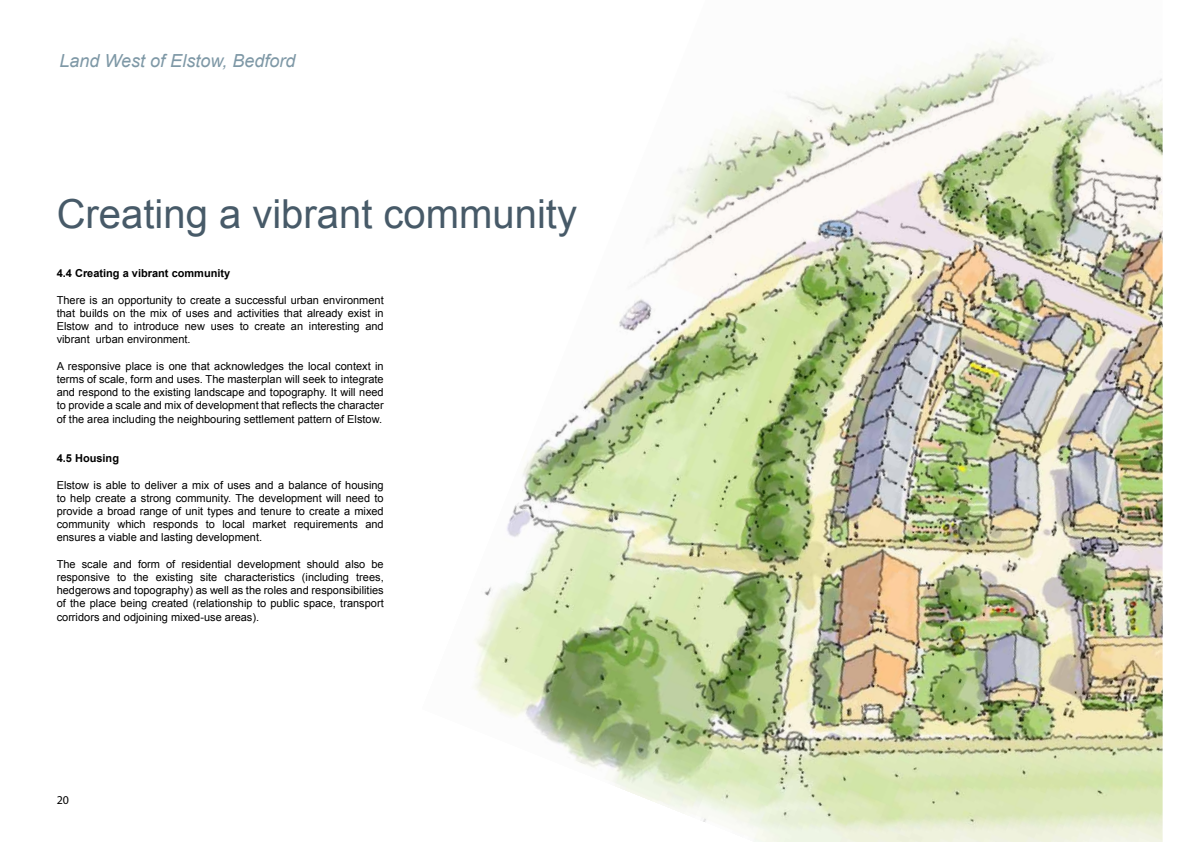
<style>
.page{position:relative;width:1191px;height:842px;background:#fff}
.page>*{position:absolute;margin:0;border:0;box-sizing:border-box;transform-origin:0 0}
.t1{font:40px "Arial";color:#475a68}
.t2{font:italic 18px "Arial";color:#7e98a6}
.t3{font:12px "Myriad Pro";color:#000}
.t4{font:11px/13.2px "Arial";color:#000;text-align:justify}
.t5{font:700 11px "Arial";color:#000}
</style>
<div class="page">
<img style="left:474px;top:38px;width:688px;height:804px">
<h2 class="t2" style="left:60px;top:49px;width:237px">Land West of Elstow, Bedford</h2>
<h1 class="t1" style="left:57px;top:187px;width:522px">Creating a vibrant community</h1>
<p class="t5" style="left:57px;top:266px;width:175px">4.4 Creating a vibrant community</p>
<p class="t4" style="left:57px;top:293px;width:328px">There is an opportunity to create a successful urban environment that builds on the mix of uses and activities that already exist in Elstow and to introduce new uses to create an interesting and vibrant urban environment.</p>
<p class="t4" style="left:57px;top:359px;width:328px">A responsive place is one that acknowledges the local context in terms of scale, form and uses. The masterplan will seek to integrate and respond to the existing landscape and topography. It will need to provide a scale and mix of development that reflects the character of the area including the neighbouring settlement pattern of Elstow.</p>
<p class="t5" style="left:57px;top:451px;width:64px">4.5 Housing</p>
<p class="t4" style="left:57px;top:478px;width:328px">Elstow is able to deliver a mix of uses and a balance of housing to help create a strong community. The development will need to provide a broad range of unit types and tenure to create a mixed community which responds to local market requirements and ensures a viable and lasting development.</p>
<p class="t4" style="left:57px;top:557px;width:328px">The scale and form of residential development should also be responsive to the existing site characteristics (including trees, hedgerows and topography) as well as the roles and responsibilities of the place being created (relationship to public space, transport corridors and odjoining mixed-use areas).</p>
<p class="t3" style="left:57px;top:793px;width:14px">20</p>
</div>
